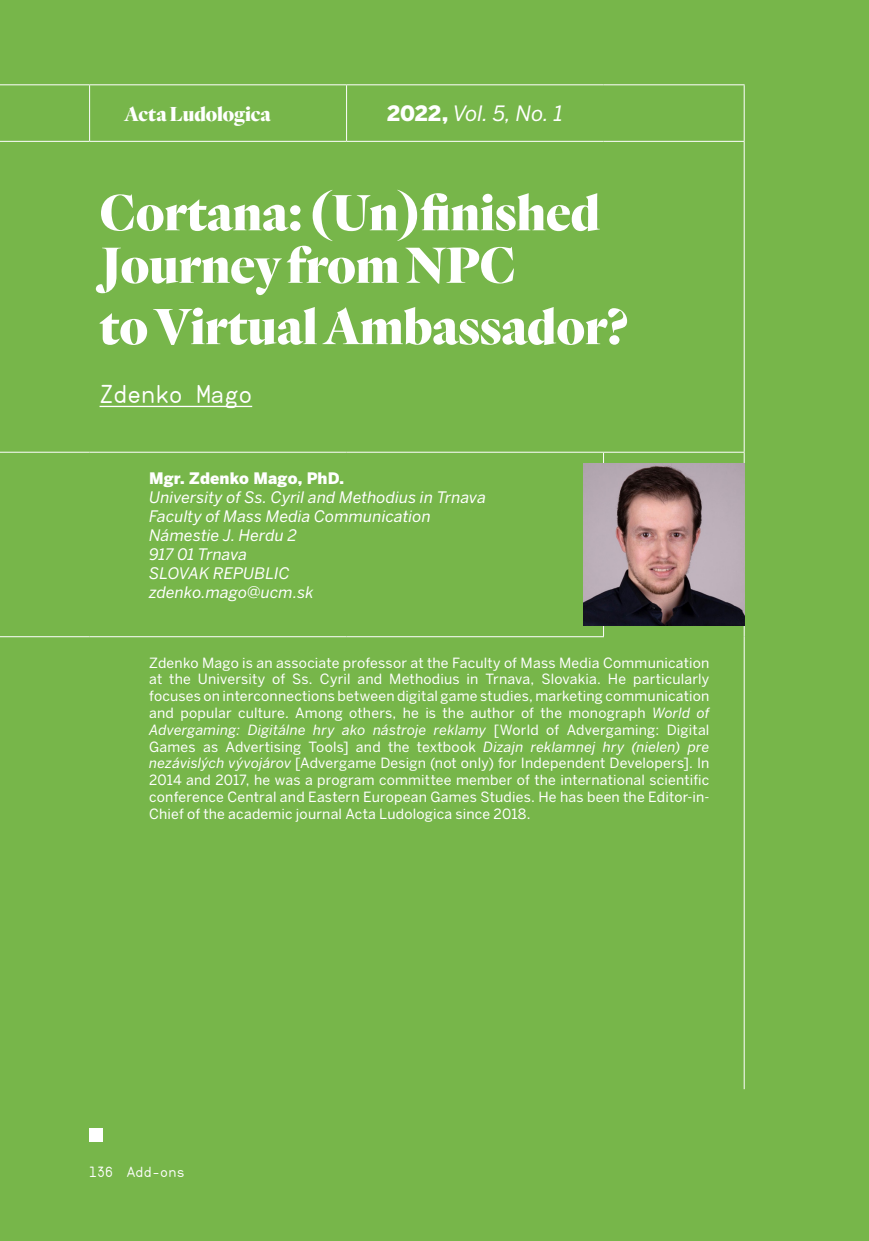
<style>
.page{position:relative;width:869px;height:1241px;background:#fff}
.page>*{position:absolute;margin:0;border:0;box-sizing:border-box;transform-origin:0 0}
.t1{font:900 52.5px/52.5px "Quarto";color:#fff}
.t2{font:24.5px "AHAMONO";color:#fff}
.t3{font:italic 21px "Benton Sans";color:#fff}
.t4{font:900 21px "Quarto";letter-spacing:-.005em;color:#fff}
.t5{font:italic 15.75px/18.9px "Benton Sans";letter-spacing:.005em;color:#fff}
.t6{font:900 15.75px "Benton Sans";letter-spacing:.01em;color:#fff}
.t7{font:14px/16.8px "Benton Sans";letter-spacing:.015em;color:#fff;text-align:justify}
.t8{font:14px "AHAMONO";letter-spacing:.025em;color:#fff}
.s1{font-weight:900;font-style:normal}
.s2{font-style:italic}
</style>
<div class="page">
<div style="left:0;top:0;width:868px;height:1240px;background:#77b64a"></div>
<hr style="left:0;top:84px;width:90px;height:1px;background:#fff">
<hr style="left:90px;top:84px;width:256px;height:1px;background:#fff">
<hr style="left:89px;top:85px;width:1px;height:56px;background:#fff">
<hr style="left:346px;top:84px;width:257px;height:1px;background:#fff">
<hr style="left:346px;top:85px;width:1px;height:56px;background:#fff">
<hr style="left:603px;top:84px;width:141px;height:1px;background:#fff">
<hr style="left:743px;top:85px;width:1px;height:56px;background:#fff">
<hr style="left:0;top:141px;width:90px;height:1px;background:#fff">
<hr style="left:90px;top:141px;width:256px;height:1px;background:#fff">
<hr style="left:346px;top:141px;width:257px;height:1px;background:#fff">
<hr style="left:603px;top:141px;width:141px;height:1px;background:#fff">
<hr style="left:743px;top:142px;width:1px;height:309px;background:#fff">
<hr style="left:0;top:451px;width:90px;height:1px;background:#fff">
<hr style="left:90px;top:451px;width:256px;height:1px;background:#fff">
<hr style="left:346px;top:451px;width:257px;height:1px;background:#fff">
<hr style="left:603px;top:451px;width:141px;height:1px;background:#fff">
<hr style="left:602px;top:452px;width:1px;height:184px;background:#fff">
<hr style="left:743px;top:452px;width:1px;height:184px;background:#fff">
<hr style="left:0;top:636px;width:90px;height:1px;background:#fff">
<hr style="left:90px;top:636px;width:256px;height:1px;background:#fff">
<hr style="left:346px;top:636px;width:257px;height:1px;background:#fff">
<hr style="left:743px;top:636px;width:1px;height:452px;background:#fff">
<hr style="left:99px;top:406px;width:153px;height:1px;background:#fff">
<div style="left:89px;top:1127px;width:14px;height:14px;background:#fff"></div>
<img style="left:583px;top:463px;width:161px;height:162px">
<h3 class="t4" style="left:124px;top:100px;width:148px">Acta Ludologica</h3>
<h3 class="t3" style="left:387px;top:101px;width:177px"><span class="s1">2022,</span> Vol. 5, No. 1</h3>
<h1 class="t1" style="left:99px;top:186px;width:502px">Cortana: (Un)finished<br>Journey from NPC</h1>
<h1 class="t1" style="left:99px;top:300px;width:530px">to Virtual Ambassador?</h1>
<h2 class="t2" style="left:99px;top:372px;width:154px">Zdenko Mago</h2>
<p class="t6" style="left:149px;top:468px;width:196px">Mgr. Zdenko Mago, PhD.</p>
<p class="t5" style="left:149px;top:488px;width:338px">University of Ss. Cyril and Methodius in Trnava<br>Faculty of Mass Media Communication<br>Námestie J. Herdu 2<br>917 01 Trnava<br>SLOVAK REPUBLIC<br>zdenko.mago@ucm.sk</p>
<p class="t7" style="left:149px;top:654px;width:561px">Zdenko Mago is an associate professor at the Faculty of Mass Media Communication at the University of Ss. Cyril and Methodius in Trnava, Slovakia. He particularly focuses on interconnections between digital game studies, marketing communication and popular culture. Among others, he is the author of the monograph <span class="s2">World of Advergaming: Digitálne hry ako nástroje reklamy</span> [World of Advergaming: Digital Games as Advertising Tools] and the textbook <span class="s2">Dizajn reklamnej hry (nielen) pre nezávislých vývojárov</span> [Advergame Design (not only) for Independent Developers]. In 2014 and 2017, he was a program committee member of the international scientific conference Central and Eastern European Games Studies. He has been the Editor-in-Chief of the academic journal Acta Ludologica since 2018.</p>
<p class="t8" style="left:89px;top:1158px;width:97px">136 Add-ons</p>
</div>
